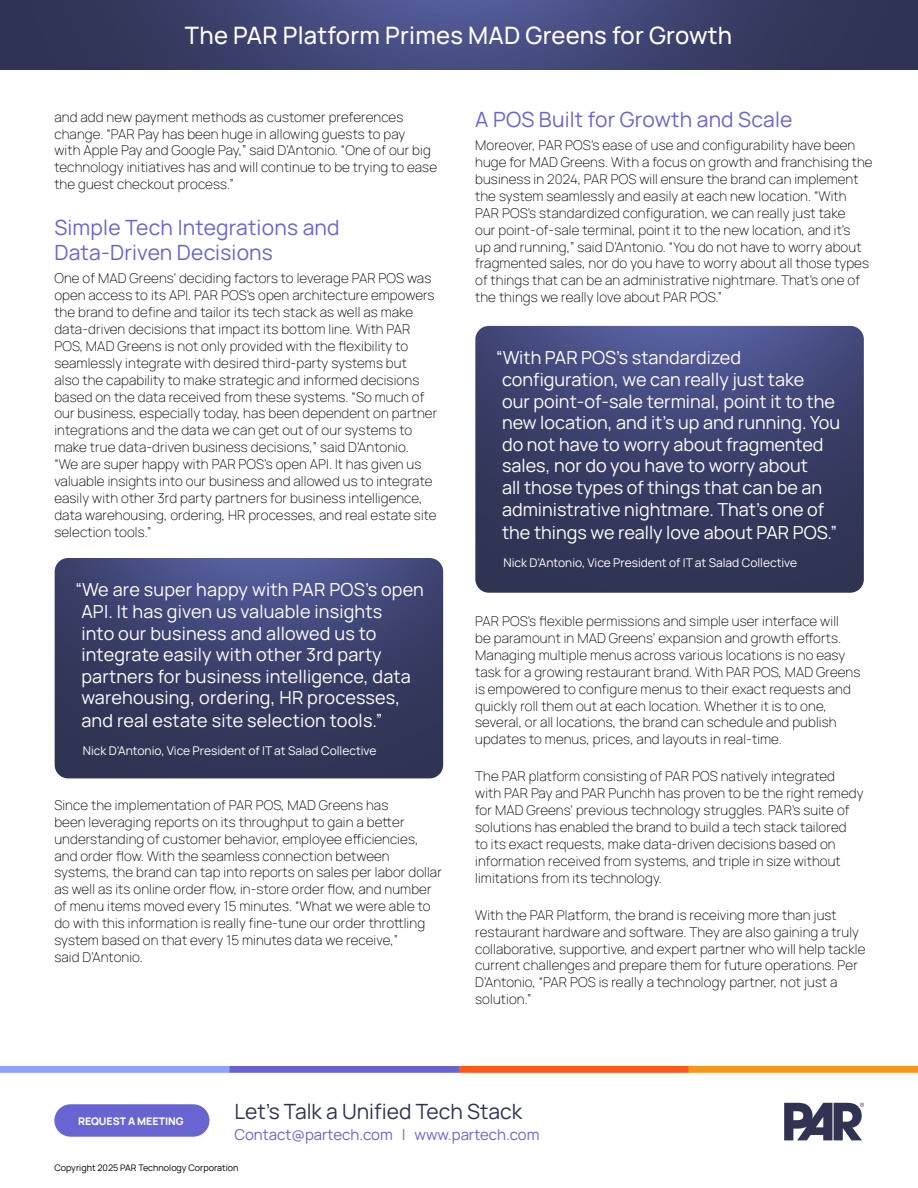
<style>
.page{position:relative;width:918px;height:1188px;background:#fff}
.page>*{position:absolute;margin:0;border:0;box-sizing:border-box;transform-origin:0 0}
.t1{font:500 24px "Manrope";letter-spacing:.01em;color:#fff}
.t2{font:21px/25.2px "Manrope";letter-spacing:.01em;color:#6864d1}
.t3{font:21px "Manrope";color:#2f3452}
.t4{font:18px/21.6px "Manrope";color:#fff}
.t5{font:15px "Manrope";color:#6864d1}
.t6{font:200 13.5px/16.8px "Manrope";letter-spacing:.01em;color:#000}
.t7{font:12px "Manrope";color:#fff}
.t8{font:800 10.5px "Manrope";color:#fff}
.t9{font:9px "Manrope";color:#000}
</style>
<div class="page">
<img style="left:0;top:0;width:918px;height:69px">
<img style="left:0;top:1066px;width:917px;height:7px">
<div style="left:54px;top:1104px;width:155px;height:33px;background:#6864d1;border-radius:16px"></div>
<svg style="left:784px;top:1103px;width:80px;height:37px"></svg>
<img style="left:55px;top:558px;width:388px;height:220px">
<img style="left:475px;top:326px;width:389px;height:267px">
<h1 class="t1" style="left:185px;top:17px;width:549px">The PAR Platform Primes MAD Greens for Growth</h1>
<p class="t6" style="left:54px;top:108px;width:384px">and add new payment methods as customer preferences change. “PAR Pay has been huge in allowing guests to pay<br>with Apple Pay and Google Pay,” said D’Antonio. “One of our big technology initiatives has and will continue to be trying to ease the guest checkout process.”</p>
<h2 class="t2" style="left:54px;top:213px;width:287px">Simple Tech Integrations and<br>Data-Driven Decisions</h2>
<p class="t6" style="left:54px;top:270px;width:384px">One of MAD Greens’ deciding factors to leverage PAR POS was open access to its API. PAR POS’s open architecture empowers the brand to define and tailor its tech stack as well as make data-driven decisions that impact its bottom line. With PAR POS, MAD Greens is not only provided with the flexibility to seamlessly integrate with desired third-party systems but<br>also the capability to make strategic and informed decisions based on the data received from these systems. “So much of our business, especially today, has been dependent on partner integrations and the data we can get out of our systems to make true data-driven business decisions,” said D’Antonio.<br>“We are super happy with PAR POS’s open API. It has given us valuable insights into our business and allowed us to integrate easily with other 3rd party partners for business intelligence, data warehousing, ordering, HR processes, and real estate site selection tools.”</p>
<p class="t4" style="left:81px;top:578px;width:344px;text-indent:-6px">“We are super happy with PAR POS’s open API. It has given us valuable insights<br>into our business and allowed us to integrate easily with other 3rd party partners for business intelligence, data warehousing, ordering, HR processes, and real estate site selection tools.”</p>
<p class="t7" style="left:83px;top:741px;width:295px">Nick D’Antonio, Vice President of IT at Salad Collective</p>
<p class="t6" style="left:54px;top:796px;width:389px">Since the implementation of PAR POS, MAD Greens has<br>been leveraging reports on its throughput to gain a better understanding of customer behavior, employee efficiencies, and order flow. With the seamless connection between systems, the brand can tap into reports on sales per labor dollar as well as its online order flow, in-store order flow, and number of menu items moved every 15 minutes. “What we were able to do with this information is really fine-tune our order throttling system based on that every 15 minutes data we receive,”<br>said D’Antonio.</p>
<h2 class="t2" style="left:475px;top:105px;width:319px">A POS Built for Growth and Scale</h2>
<p class="t6" style="left:475px;top:136px;width:399px">Moreover, PAR POS’s ease of use and configurability have been huge for MAD Greens. With a focus on growth and franchising the business in 2024, PAR POS will ensure the brand can implement the system seamlessly and easily at each new location. “With PAR POS’s standardized configuration, we can really just take<br>our point-of-sale terminal, point it to the new location, and it’s<br>up and running,” said D’Antonio. “You do not have to worry about fragmented sales, nor do you have to worry about all those types of things that can be an administrative nightmare. That’s one of the things we really love about PAR POS.”</p>
<p class="t4" style="left:502px;top:346px;width:340px;text-indent:-6px">“With PAR POS’s standardized configuration, we can really just take<br>our point-of-sale terminal, point it to the new location, and it’s up and running. You do not have to worry about fragmented sales, nor do you have to worry about<br>all those types of things that can be an administrative nightmare. That’s one of</p>
<h3 class="t4" style="left:502px;top:521px;width:337px">the things we really love about PAR POS.”</h3>
<p class="t7" style="left:504px;top:553px;width:295px">Nick D’Antonio, Vice President of IT at Salad Collective</p>
<p class="t6" style="left:475px;top:612px;width:387px">PAR POS’s flexible permissions and simple user interface will<br>be paramount in MAD Greens’ expansion and growth efforts.<br>Managing multiple menus across various locations is no easy task for a growing restaurant brand. With PAR POS, MAD Greens is empowered to configure menus to their exact requests and quickly roll them out at each location. Whether it is to one, several, or all locations, the brand can schedule and publish updates to menus, prices, and layouts in real-time.</p>
<p class="t6" style="left:475px;top:768px;width:390px">The PAR platform consisting of PAR POS natively integrated with PAR Pay and PAR Punchh has proven to be the right remedy for MAD Greens’ previous technology struggles. PAR’s suite of solutions has enabled the brand to build a tech stack tailored<br>to its exact requests, make data-driven decisions based on information received from systems, and triple in size without limitations from its technology.</p>
<p class="t6" style="left:475px;top:906px;width:392px">With the PAR Platform, the brand is receiving more than just restaurant hardware and software. They are also gaining a truly collaborative, supportive, and expert partner who will help tackle current challenges and prepare them for future operations. Per D’Antonio, “PAR POS is really a technology partner, not just a solution.”</p>
<p class="t8" style="left:78px;top:1112px;width:107px">REQUEST A MEETING</p>
<h2 class="t3" style="left:234px;top:1095px;width:289px">Let’s Talk a Unified Tech Stack</h2>
<p class="t5" style="left:234px;top:1123px;width:307px">Contact@partech.com | www.partech.com</p>
<p class="t9" style="left:54px;top:1161px;width:186px">Copyright 2025 PAR Technology Corporation</p>
</div>
